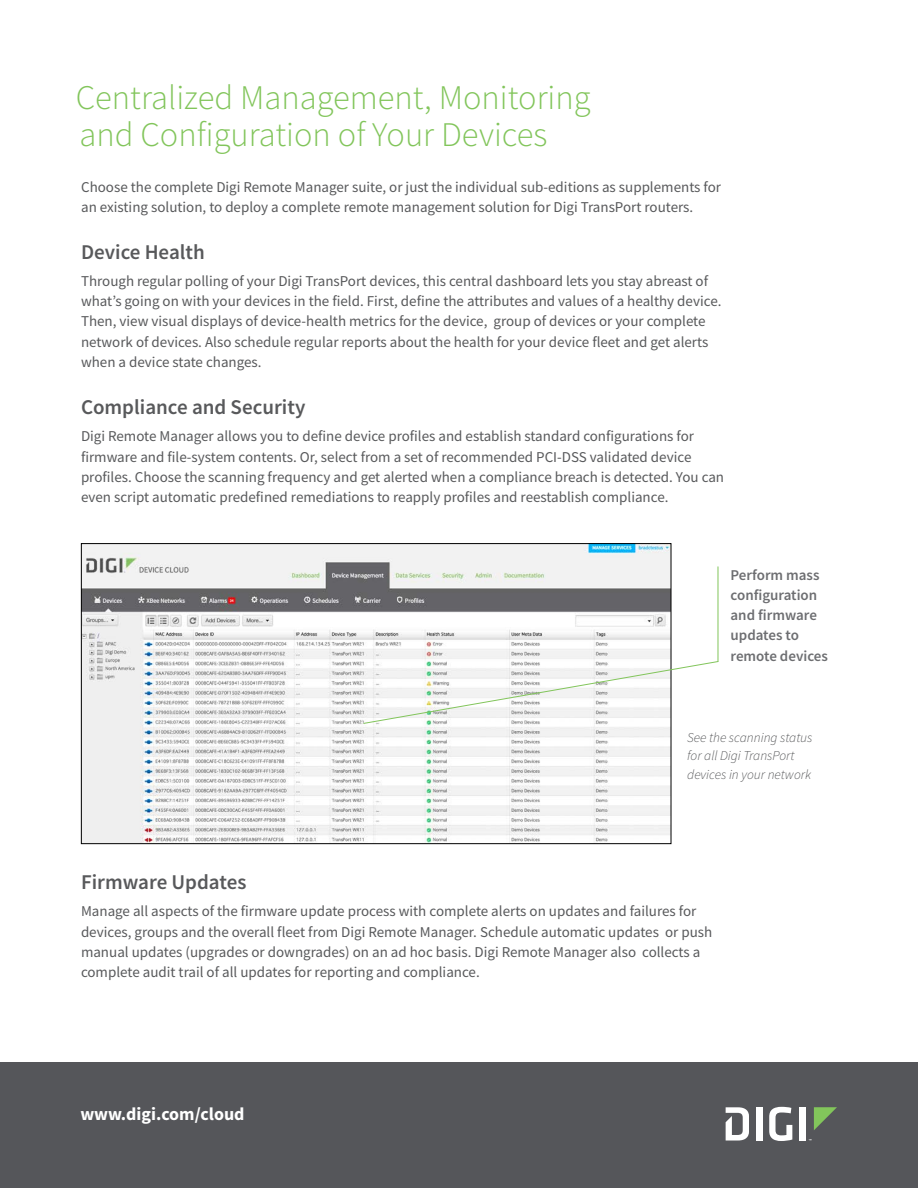
<style>
.page{position:relative;width:918px;height:1188px;background:#fff}
.page>*{position:absolute;margin:0;border:0;box-sizing:border-box;transform-origin:0 0}
.inside_page_Subhead{font:300 34.5px/37.5px "Source Sans Pro";color:#82c55b}
.Page_2_headline{font:600 21px "Source Sans Pro";color:#58595b}
.t1{font:700 18px "Source Sans Pro";color:#fff}
.Body_Copy{font:15px/20.2px "Source Sans Pro";color:#58595b}
.Subhead{font:600 15px/20.2px "Source Sans Pro";color:#6d6e71}
.Body_Copy_copy{font:italic 300 13.5px/18.8px "Source Sans Pro";color:#58595b}
</style>
<div class="page">
<div style="left:0;top:1062px;width:918px;height:126px;background:#55565a"></div>
<div style="left:756px;top:1107px;width:6px;height:34px;background:#fff"></div>
<svg style="left:769px;top:1107px;width:23px;height:34px"></svg>
<div style="left:799px;top:1107px;width:7px;height:34px;background:#fff"></div>
<svg style="left:814px;top:1107px;width:23px;height:23px"></svg>
<svg style="left:726px;top:1107px;width:23px;height:34px"></svg>
<img style="left:83px;top:545px;width:586px;height:297px">
<hr style="left:718px;top:567px;width:1px;height:94px;background:#82c55b">
<svg style="left:363px;top:661px;width:356px;height:63px"></svg>
<p class="inside_page_Subhead" style="left:76px;top:78px;width:516px">Centralized Management, Monitoring and Configuration of Your Devices</p>
<p class="Body_Copy" style="left:81px;top:177px;width:641px">Choose the complete Digi Remote Manager suite, or just the individual sub-editions as supplements for an existing solution, to deploy a complete remote management solution for Digi TransPort routers.</p>
<p class="Page_2_headline" style="left:81px;top:238px;width:125px">Device Health</p>
<p class="Body_Copy" style="left:81px;top:271px;width:642px">Through regular polling of your Digi TransPort devices, this central dashboard lets you stay abreast of what’s going on with your devices in the field. First, define the attributes and values of a healthy device.<br>Then, view visual displays of device-health metrics for the device, group of devices or your complete network of devices. Also schedule regular reports about the health for your device fleet and get alerts when a device state changes.</p>
<p class="Page_2_headline" style="left:81px;top:394px;width:226px">Compliance and Security</p>
<p class="Body_Copy" style="left:81px;top:426px;width:645px">Digi Remote Manager allows you to define device profiles and establish standard configurations for firmware and file-system contents. Or, select from a set of recommended PCI-DSS validated device profiles. Choose the scanning frequency and get alerted when a compliance breach is detected. You can even script automatic predefined remediations to reapply profiles and reestablish compliance.</p>
<p class="Subhead" style="left:731px;top:564px;width:99px">Perform mass configuration and firmware updates to remote devices</p>
<p class="Body_Copy_copy" style="left:687px;top:728px;width:127px">See the scanning status for all Digi TransPort devices in your network</p>
<p class="Page_2_headline" style="left:81px;top:869px;width:167px">Firmware Updates</p>
<p class="Body_Copy" style="left:81px;top:901px;width:633px">Manage all aspects of the firmware update process with complete alerts on updates and failures for devices, groups and the overall fleet from Digi Remote Manager. Schedule automatic updates or push manual updates (upgrades or downgrades) on an ad hoc basis. Digi Remote Manager also collects a complete audit trail of all updates for reporting and compliance.</p>
<p class="t1" style="left:80px;top:1103px;width:166px">www.digi.com/cloud</p>
</div>
